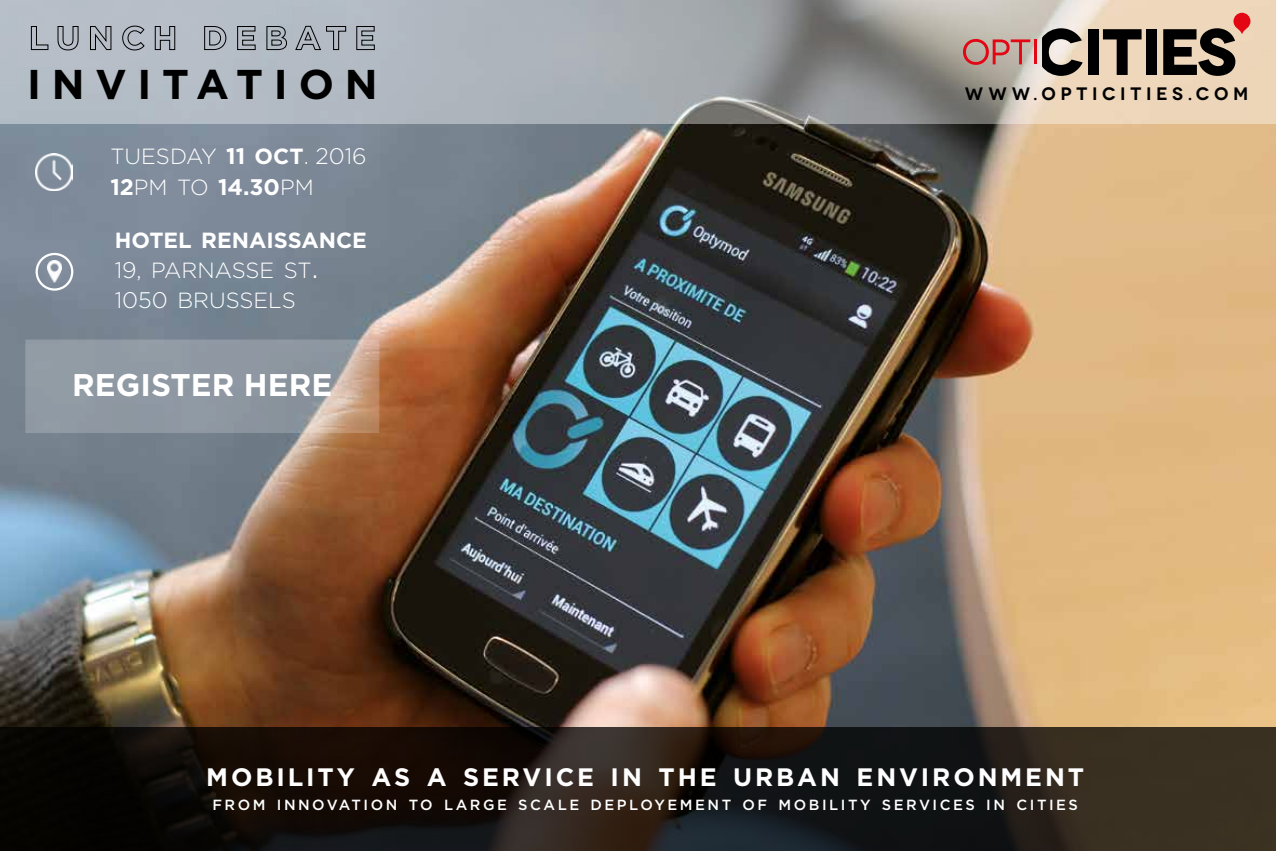
<style>
.page{position:relative;width:1276px;height:851px;background:#fff}
.page>*{position:absolute;margin:0;border:0;box-sizing:border-box;transform-origin:0 0}
.t1{font:700 41.55px "Gotham";letter-spacing:.26em;color:#000}
.t2{font:700 31.35px "Gotham";color:#fff}
.t3{font:700 25.2px "Gotham";letter-spacing:.115em;color:#fff}
.t4{font:700 22.5px "Gotham";color:#fff}
.t5{font:300 21.9px/30px "Gotham";color:#fff}
.t6{font:600 18px "Novecentowide";letter-spacing:.26em;color:#000}
.t7{font:500 14.7px "Gotham";letter-spacing:.17em;color:#fff}
.s1{font-weight:700;font-size:22.5px}
.s2{font-weight:700}
.s3{font-size:22.5px}
.s4{font-weight:300;font-size:21.9px}
.s5{font-size:31.35px}
</style>
<div class="page">
<img style="left:0;top:123px;width:1276px;height:604px">
<svg style="left:0;top:727px;width:1276px;height:123px;background:#1d1712"></svg>
<svg style="left:0;top:0;width:1276px;height:123px;background:#b0b2b2"></svg>
<div style="left:1087px;top:29px;width:11px;height:46px;background:#000"></div>
<svg style="left:1103px;top:29px;width:38px;height:46px;background:#837667"></svg>
<div style="left:1146px;top:29px;width:11px;height:46px;background:#000"></div>
<svg style="left:963px;top:39px;width:67px;height:26px;background:#c5827d"></svg>
<hr style="left:1033px;top:39px;width:3px;height:25px;background:#e30613">
<svg style="left:1042px;top:28px;width:40px;height:48px;background:#78726a"></svg>
<svg style="left:1163px;top:13px;width:87px;height:63px;background:#8d7768"></svg>
<svg style="left:31px;top:26px;width:18px;height:24px"></svg>
<svg style="left:57px;top:26px;width:22px;height:25px"></svg>
<svg style="left:90px;top:26px;width:22px;height:24px"></svg>
<svg style="left:122px;top:25px;width:23px;height:26px"></svg>
<svg style="left:154px;top:26px;width:22px;height:24px"></svg>
<svg style="left:204px;top:26px;width:23px;height:24px"></svg>
<svg style="left:237px;top:26px;width:19px;height:24px"></svg>
<svg style="left:266px;top:26px;width:21px;height:24px"></svg>
<svg style="left:295px;top:25px;width:51px;height:26px"></svg>
<svg style="left:356px;top:26px;width:19px;height:24px"></svg>
<img style="left:36px;top:154px;width:37px;height:37px">
<svg style="left:26px;top:339px;width:353px;height:94px;background:#969a9f"></svg>
<div style="left:36px;top:253px;width:37px;height:37px;border:2px solid #fff;border-radius:50%"></div>
<img style="left:47px;top:261px;width:15px;height:21px">
<h1 class="t1" style="left:27px;top:61px;width:352px">INVITATION</h1>
<h3 class="t5" style="left:110px;top:141px;width:258px">TUESDAY <span class="s1">11</span> <span class="s2">OCT</span><span class="s3">. 2016</span></h3>
<h3 class="t4" style="left:110px;top:173px;width:205px">12<span class="s4">PM TO</span> 14.30<span class="s4">PM</span></h3>
<h3 class="t5" style="left:115px;top:225px;width:254px"><span class="s2">HOTEL RENAISSANCE<br></span><span class="s3">19,</span> PARNASSE ST<span class="s5">.<br></span><span class="s3">1050</span> BRUSSELS</h3>
<h2 class="t2" style="left:72px;top:367px;width:88px">REGISTER</h2>
<h2 class="t2" style="left:244px;top:367px;width:23px">HERE</h2>
<p class="t6" style="left:965px;top:83px;width:285px">WWW.OPTICITIES.COM</p>
<h3 class="t3" style="left:206px;top:762px;width:879px">MOBILITY AS A SERVICE IN THE URBAN ENVIRONMENT</h3>
<p class="t7" style="left:212px;top:796px;width:867px">FROM INNOVATION TO LARGE SCALE DEPLOYEMENT OF MOBILITY SERVICES IN CITIES</p>
</div>
